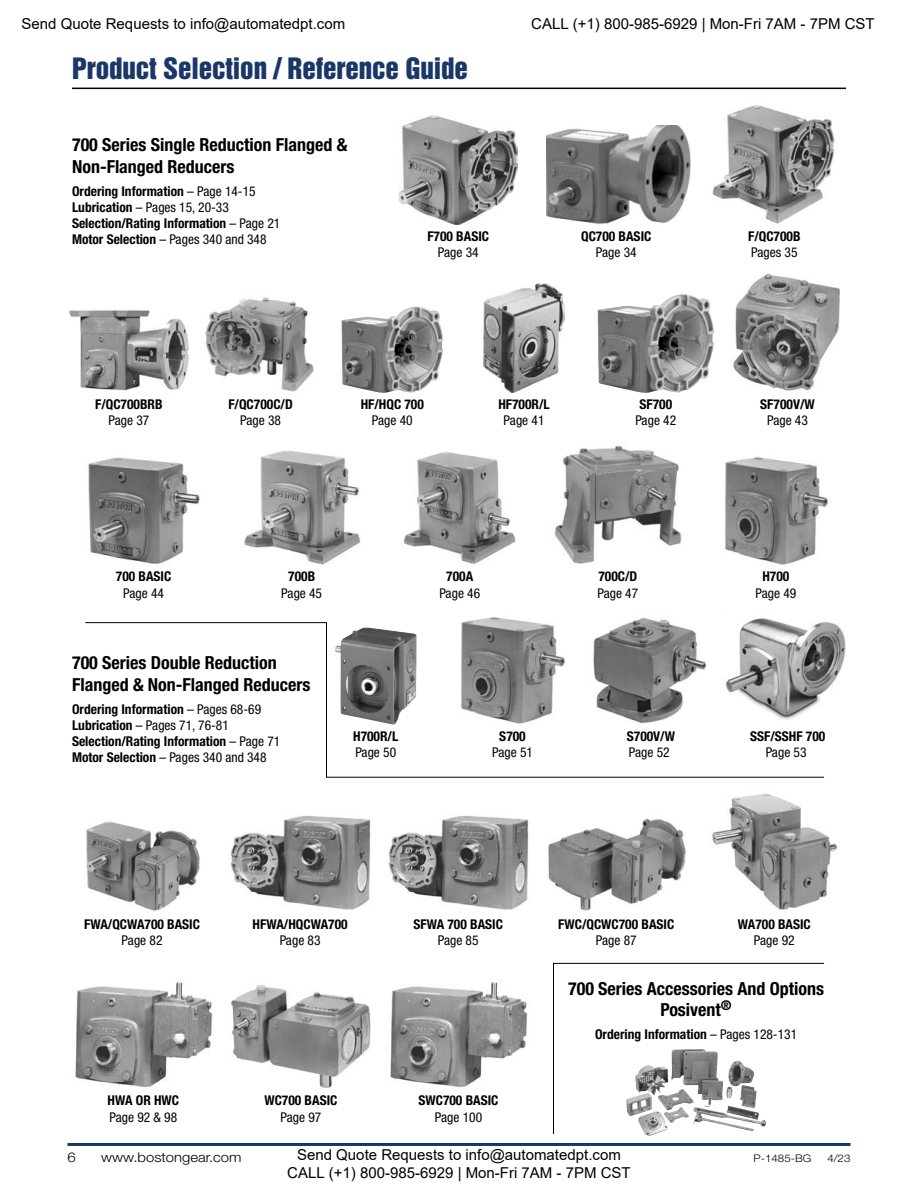
<style>
.page{position:relative;width:918px;height:1188px;background:#fff}
.page>*{position:absolute;margin:0;border:0;box-sizing:border-box;transform-origin:0 0}
.Heading_-Left_Pg__2{font:27px "Helvetica Inserat LT Std";letter-spacing:-.005em;color:#1a3768}
.Product_Selections_B{font:700 condensed 18px/21.6px "Helvetica Neue LT Std";color:#000}
.t1{font:15px/18px "Arial";color:#000;text-align:center}
.Product_Selection_Bo{font:700 condensed 13.5px "Helvetica Neue LT Std";color:#000}
.Prod_Select_Condense{font:condensed 13.5px "Helvetica Neue LT Std";color:#000}
.Product_Selection_Bo-2{font:condensed 13.5px "Helvetica Neue LT Std";color:#000}
.t2{font:300 13.5px "Helvetica Neue LT Std";color:#000;scale:1.1 1}
.t3{font:300 10.5px "Helvetica Neue LT Std";color:#000;scale:1.1 1}
.s1{font-weight:400}
.s2{font-weight:700}
</style>
<div class="page">
<hr style="left:68px;top:1143px;width:782px;height:3px;background:#1a3768">
<hr style="left:72px;top:88px;width:774px;height:1px;background:#000">
<img style="left:399px;top:115px;width:119px;height:110px">
<img style="left:546px;top:125px;width:145px;height:99px">
<img style="left:712px;top:105px;width:123px;height:119px">
<img style="left:464px;top:617px;width:64px;height:5px">
<img style="left:632px;top:618px;width:37px;height:4px">
<img style="left:749px;top:618px;width:97px;height:73px">
<img style="left:69px;top:310px;width:120px;height:81px">
<img style="left:205px;top:297px;width:109px;height:95px">
<img style="left:341px;top:307px;width:102px;height:86px">
<img style="left:484px;top:283px;width:80px;height:110px">
<img style="left:597px;top:294px;width:117px;height:99px">
<img style="left:733px;top:273px;width:107px;height:118px">
<img style="left:86px;top:821px;width:114px;height:90px">
<img style="left:230px;top:815px;width:141px;height:95px">
<img style="left:388px;top:815px;width:141px;height:95px">
<img style="left:548px;top:818px;width:138px;height:93px">
<img style="left:712px;top:793px;width:126px;height:117px">
<img style="left:88px;top:457px;width:112px;height:107px">
<img style="left:244px;top:450px;width:117px;height:115px">
<img style="left:403px;top:452px;width:113px;height:112px">
<img style="left:554px;top:445px;width:128px;height:119px">
<img style="left:725px;top:457px;width:103px;height:108px">
<img style="left:75px;top:981px;width:138px;height:106px">
<img style="left:231px;top:985px;width:140px;height:103px">
<img style="left:390px;top:981px;width:138px;height:106px">
<svg style="left:553px;top:963px;width:271px;height:172px"></svg>
<svg style="left:85px;top:622px;width:740px;height:156px"></svg>
<p class="t1" style="left:22px;top:15px;width:325px">Send Quote Requests to info@automatedpt.com</p>
<p class="t1" style="left:531px;top:15px;width:345px">CALL (+1) 800-985-6929 | Mon-Fri 7AM - 7PM CST</p>
<p class="Heading_-Left_Pg__2" style="left:72px;top:53px;width:397px">Product Selection / Reference Guide</p>
<p class="Product_Selections_B" style="left:72px;top:134px;width:277px">700 Series Single Reduction Flanged &amp;<br>Non-Flanged Reducers</p>
<p class="Product_Selection_Bo" style="left:72px;top:183px;width:185px">Ordering Information <span class="s1">– Page 14-15</span></p>
<p class="Product_Selection_Bo-2" style="left:72px;top:199px;width:158px"><span class="s2">Lubrication</span> – Pages 15, 20-33</p>
<p class="Product_Selection_Bo" style="left:72px;top:215px;width:210px">Selection/Rating Information <span class="s1">– Page 21</span></p>
<p class="Product_Selection_Bo-2" style="left:72px;top:232px;width:196px"><span class="s2">Motor Selection</span> – Pages 340 and 348</p>
<p class="Product_Selection_Bo" style="left:427px;top:228px;width:63px">F700 BASIC</p>
<p class="Prod_Select_Condense" style="left:438px;top:245px;width:42px">Page 34</p>
<p class="Product_Selection_Bo" style="left:581px;top:228px;width:72px">QC700 BASIC</p>
<p class="Prod_Select_Condense" style="left:596px;top:245px;width:42px">Page 34</p>
<p class="Product_Selection_Bo" style="left:748px;top:228px;width:54px">F/QC700B</p>
<p class="Prod_Select_Condense" style="left:751px;top:245px;width:48px">Pages 35</p>
<p class="Product_Selection_Bo" style="left:95px;top:396px;width:69px">F/QC700BRB</p>
<p class="Prod_Select_Condense" style="left:108px;top:413px;width:42px">Page 37</p>
<p class="Product_Selection_Bo" style="left:228px;top:396px;width:66px">F/QC700C/D</p>
<p class="Prod_Select_Condense" style="left:240px;top:413px;width:42px">Page 38</p>
<p class="Product_Selection_Bo" style="left:361px;top:396px;width:65px">HF/HQC 700</p>
<p class="Prod_Select_Condense" style="left:372px;top:413px;width:42px">Page 40</p>
<p class="Product_Selection_Bo" style="left:498px;top:396px;width:53px">HF700R/L</p>
<p class="Prod_Select_Condense" style="left:504px;top:413px;width:42px">Page 41</p>
<p class="Product_Selection_Bo" style="left:639px;top:396px;width:34px">SF700</p>
<p class="Prod_Select_Condense" style="left:635px;top:413px;width:42px">Page 42</p>
<p class="Product_Selection_Bo" style="left:760px;top:396px;width:56px">SF700V/W</p>
<p class="Prod_Select_Condense" style="left:767px;top:413px;width:42px">Page 43</p>
<p class="Product_Selection_Bo" style="left:116px;top:568px;width:57px">700 BASIC</p>
<p class="Prod_Select_Condense" style="left:123px;top:585px;width:42px">Page 44</p>
<p class="Product_Selection_Bo" style="left:288px;top:568px;width:28px">700B</p>
<p class="Prod_Select_Condense" style="left:281px;top:585px;width:42px">Page 45</p>
<p class="Product_Selection_Bo" style="left:446px;top:568px;width:28px">700A</p>
<p class="Prod_Select_Condense" style="left:439px;top:585px;width:42px">Page 46</p>
<p class="Product_Selection_Bo" style="left:598px;top:568px;width:40px">700C/D</p>
<p class="Prod_Select_Condense" style="left:597px;top:585px;width:42px">Page 47</p>
<p class="Product_Selection_Bo" style="left:762px;top:568px;width:28px">H700</p>
<p class="Prod_Select_Condense" style="left:756px;top:585px;width:42px">Page 49</p>
<p class="Product_Selections_B" style="left:72px;top:652px;width:240px">700 Series Double Reduction<br>Flanged &amp; Non-Flanged Reducers</p>
<p class="Product_Selection_Bo" style="left:72px;top:701px;width:191px">Ordering Information <span class="s1">– Pages 68-69</span></p>
<p class="Product_Selection_Bo-2" style="left:72px;top:717px;width:158px"><span class="s2">Lubrication</span> – Pages 71, 76-81</p>
<p class="Product_Selection_Bo" style="left:72px;top:733px;width:210px">Selection/Rating Information <span class="s1">– Page 71</span></p>
<p class="Product_Selection_Bo-2" style="left:72px;top:750px;width:196px"><span class="s2">Motor Selection</span> – Pages 340 and 348</p>
<p class="Product_Selection_Bo" style="left:353px;top:728px;width:47px">H700R/L</p>
<p class="Product_Selection_Bo-2" style="left:355px;top:745px;width:42px">Page 50</p>
<p class="Product_Selection_Bo" style="left:499px;top:728px;width:28px">S700</p>
<p class="Prod_Select_Condense" style="left:492px;top:745px;width:42px">Page 51</p>
<p class="Product_Selection_Bo" style="left:627px;top:728px;width:50px">S700V/W</p>
<p class="Prod_Select_Condense" style="left:629px;top:745px;width:42px">Page 52</p>
<p class="Product_Selection_Bo" style="left:750px;top:728px;width:77px">SSF/SSHF 700</p>
<p class="Prod_Select_Condense" style="left:766px;top:745px;width:42px">Page 53</p>
<p class="Product_Selection_Bo" style="left:84px;top:916px;width:117px">FWA/QCWA700 BASIC</p>
<p class="Product_Selection_Bo-2" style="left:122px;top:932px;width:42px">Page 82</p>
<p class="Product_Selection_Bo" style="left:253px;top:916px;width:96px">HFWA/HQCWA700</p>
<p class="Product_Selection_Bo-2" style="left:280px;top:932px;width:42px">Page 83</p>
<p class="Product_Selection_Bo" style="left:108px;top:1092px;width:73px">HWA OR HWC</p>
<p class="Prod_Select_Condense" style="left:110px;top:1109px;width:69px">Page 92 &amp; 98</p>
<p class="Product_Selection_Bo" style="left:264px;top:1092px;width:74px">WC700 BASIC</p>
<p class="Prod_Select_Condense" style="left:281px;top:1109px;width:42px">Page 97</p>
<p class="Product_Selection_Bo" style="left:413px;top:916px;width:91px">SFWA 700 BASIC</p>
<p class="Prod_Select_Condense" style="left:438px;top:932px;width:42px">Page 85</p>
<p class="Product_Selection_Bo" style="left:419px;top:1092px;width:81px">SWC700 BASIC</p>
<p class="Prod_Select_Condense" style="left:435px;top:1109px;width:49px">Page 100</p>
<p class="Product_Selection_Bo" style="left:558px;top:916px;width:117px">FWC/QCWC700 BASIC</p>
<p class="Prod_Select_Condense" style="left:596px;top:932px;width:42px">Page 87</p>
<p class="Product_Selection_Bo" style="left:738px;top:916px;width:74px">WA700 BASIC</p>
<p class="Product_Selection_Bo-2" style="left:754px;top:932px;width:42px">Page 92</p>
<p class="Product_Selections_B" style="left:568px;top:977px;width:258px;text-align:center">700 Series Accessories And Options<br>Posivent<sup>®</sup></p>
<p class="Product_Selection_Bo" style="left:595px;top:1026px;width:204px">Ordering Information <span class="s1">– Pages 128-131</span></p>
<p class="t1" style="left:287px;top:1146px;width:345px">Send Quote Requests to info@automatedpt.com<br>CALL (+1) 800-985-6929 | Mon-Fri 7AM - 7PM CST</p>
<p class="t2" style="left:68px;top:1149px;width:9px">6</p>
<p class="t2" style="left:101px;top:1149px;width:129px">www.bostongear.com</p>
<p class="t3" style="left:754px;top:1152px;width:54px">P-1485-BG</p>
<p class="t3" style="left:827px;top:1152px;width:23px">4/23</p>
</div>
